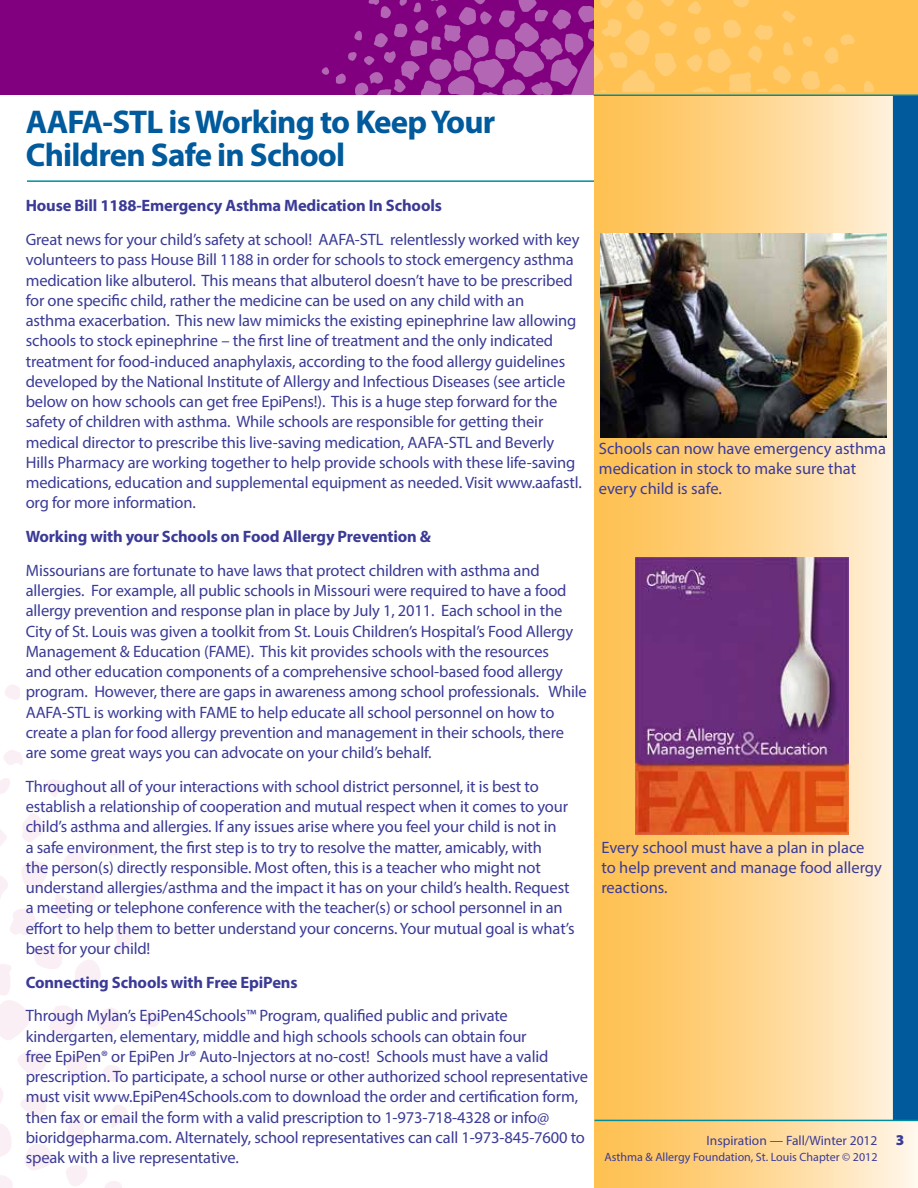
<style>
.page{position:relative;width:918px;height:1188px;background:#fff}
.page>*{position:absolute;margin:0;border:0;box-sizing:border-box;transform-origin:0 0}
.t1{font:700 33px/33px "Myriad Pro";letter-spacing:-.025em;color:#005a9c}
.t2{font:16.5px/20.2px "Myriad Pro";letter-spacing:-.01em;color:#3b3b97}
.t3{font:700 16.5px "Myriad Pro";letter-spacing:-.01em;color:#3b3b97}
.t4{font:13.5px "Myriad Pro";color:#3b3b97}
.t5{font:12px "Myriad Pro";color:#3b3b97}
.s1{font-weight:900;font-size:15px}
</style>
<div class="page">
<div style="left:594px;top:0;width:324px;height:1188px;background:linear-gradient(to right,#febc46,#fff3e3)"></div>
<div style="left:593px;top:0;width:325px;height:95px;background:#fec152"></div>
<img style="left:594px;top:0;width:280px;height:92px">
<div style="left:0;top:0;width:594px;height:94px;background:#800080"></div>
<img style="left:321px;top:0;width:273px;height:94px">
<hr style="left:27px;top:180px;width:567px;height:2px;background:#008d9d">
<div style="left:893px;top:96px;width:25px;height:1024px;background:#005a9c"></div>
<hr style="left:594px;top:94px;width:324px;height:2px;background:#008d9d">
<hr style="left:595px;top:1120px;width:323px;height:1px;background:#008d9d">
<img style="left:600px;top:233px;width:287px;height:204px">
<img style="left:635px;top:557px;width:214px;height:277px">
<h1 class="t1" style="left:26px;top:104px;width:471px">AAFA-STL is Working to Keep Your<br>Children Safe in School</h1>
<p class="t3" style="left:26px;top:195px;width:418px">House Bill 1188-Emergency Asthma Medication In Schools</p>
<p class="t2" style="left:26px;top:229px;width:558px">Great news for your child’s safety at school! AAFA-STL relentlessly worked with key volunteers to pass House Bill 1188 in order for schools to stock emergency asthma medication like albuterol. This means that albuterol doesn’t have to be prescribed for one specific child, rather the medicine can be used on any child with an<br>asthma exacerbation. This new law mimicks the existing epinephrine law allowing schools to stock epinephrine – the first line of treatment and the only indicated treatment for food-induced anaphylaxis, according to the food allergy guidelines developed by the National Institute of Allergy and Infectious Diseases (see article below on how schools can get free EpiPens!). This is a huge step forward for the safety of children with asthma. While schools are responsible for getting their medical director to prescribe this live-saving medication, AAFA-STL and Beverly Hills Pharmacy are working together to help provide schools with these life-saving medications, education and supplemental equipment as needed. Visit www.aafastl. org for more information.</p>
<p class="t3" style="left:26px;top:526px;width:407px">Working with your Schools on Food Allergy Prevention &amp;</p>
<p class="t2" style="left:26px;top:560px;width:563px">Missourians are fortunate to have laws that protect children with asthma and allergies. For example, all public schools in Missouri were required to have a food allergy prevention and response plan in place by July 1, 2011. Each school in the City of St. Louis was given a toolkit from St. Louis Children’s Hospital’s Food Allergy Management &amp; Education (FAME). This kit provides schools with the resources<br>and other education components of a comprehensive school-based food allergy program. However, there are gaps in awareness among school professionals. While AAFA-STL is working with FAME to help educate all school personnel on how to create a plan for food allergy prevention and management in their schools, there are some great ways you can advocate on your child’s behalf.</p>
<p class="t2" style="left:26px;top:776px;width:550px">Throughout all of your interactions with school district personnel, it is best to establish a relationship of cooperation and mutual respect when it comes to your child’s asthma and allergies. If any issues arise where you feel your child is not in<br>a safe environment, the first step is to try to resolve the matter, amicably, with<br>the person(s) directly responsible. Most often, this is a teacher who might not understand allergies/asthma and the impact it has on your child’s health. Request a meeting or telephone conference with the teacher(s) or school personnel in an effort to help them to better understand your concerns. Your mutual goal is what’s best for your child!</p>
<p class="t3" style="left:26px;top:971px;width:273px">Connecting Schools with Free EpiPens</p>
<p class="t2" style="left:26px;top:1005px;width:564px">Through Mylan’s EpiPen4Schools™ Program, qualified public and private kindergarten, elementary, middle and high schools schools can obtain four<br>free EpiPen® or EpiPen Jr® Auto-Injectors at no-cost! Schools must have a valid prescription. To participate, a school nurse or other authorized school representative must visit www.EpiPen4Schools.com to download the order and certification form, then fax or email the form with a valid prescription to 1-973-718-4328 or info@ bioridgepharma.com. Alternately, school representatives can call 1-973-845-7600 to speak with a live representative.</p>
<p class="t2" style="left:599px;top:439px;width:289px;line-height:19.8px">Schools can now have emergency asthma medication in stock to make sure that every child is safe.</p>
<p class="t2" style="left:601px;top:837px;width:282px;line-height:19.8px">Every school must have a plan in place to help prevent and manage food allergy reactions.</p>
<p class="t4" style="left:706px;top:1132px;width:200px">Inspiration — Fall/Winter 2012 <span class="s1">3</span></p>
<p class="t5" style="left:605px;top:1149px;width:274px">Asthma &amp; Allergy Foundation, St. Louis Chapter © 2012</p>
</div>
